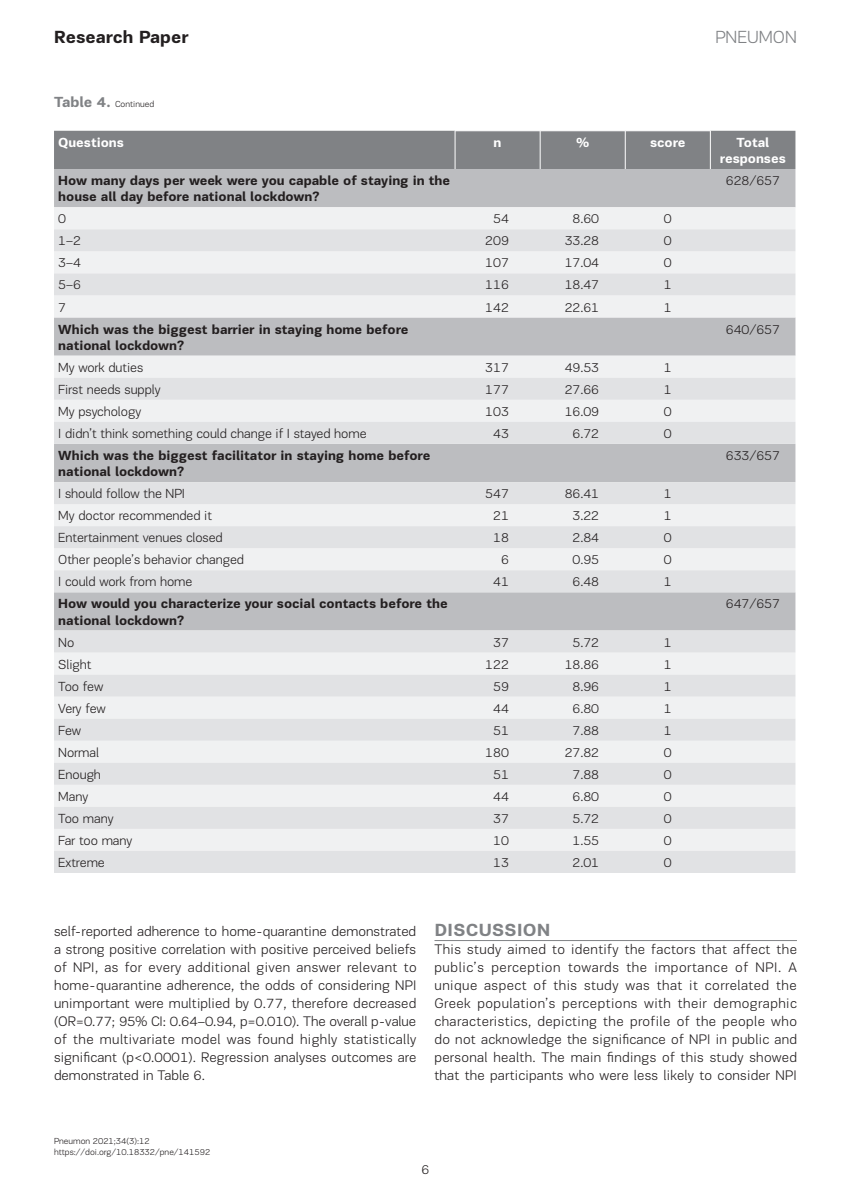
<style>
.page{position:relative;width:851px;height:1191px;background:#fff}
.page>*{position:absolute;margin:0;border:0;box-sizing:border-box;transform-origin:0 0}
.t1{font:700 18px "PF Encore Sans Pro";color:#231f20}
.t2{font:700 18px "PF Encore Sans Pro";letter-spacing:.02em;color:#808285}
.t3{font:300 18px "PF Encore Sans Pro";color:#808285}
.t4{font:300 14.25px/18px "PF Encore Sans Pro";letter-spacing:.01em;color:#231f20;text-align:justify}
.t5{font:300 13.5px "PF Encore Sans Pro";letter-spacing:-.005em;color:#231f20}
.t6{font:700 13.5px/16.2px "PF Encore Sans Pro";letter-spacing:-.005em;color:#231f20}
.t7{font:700 13.5px/16.2px "PF Encore Sans Pro";letter-spacing:-.005em;color:#fff;text-align:center}
.t8{font:300 9px/10.8px "PF Encore Sans Pro";color:#231f20}
.s1{font-weight:700;font-size:15px;color:#808285}
</style>
<div class="page">
<hr style="left:434px;top:940px;width:362px;height:1px;background:#808285">
<div style="left:54px;top:131px;width:741px;height:38px;background:#808285"></div>
<div style="left:54px;top:169px;width:741px;height:38px;background:#bcbdc0"></div>
<div style="left:54px;top:207px;width:741px;height:22px;background:#f0f1f2"></div>
<svg style="left:54px;top:229px;width:741px;height:644px"></svg>
<hr style="left:454px;top:131px;width:1px;height:38px;background:#fff">
<hr style="left:540px;top:131px;width:1px;height:38px;background:#fff">
<hr style="left:625px;top:131px;width:1px;height:38px;background:#fff">
<hr style="left:710px;top:131px;width:1px;height:38px;background:#fff">
<p class="t1" style="left:54px;top:26px;width:136px">Research Paper</p>
<p class="t3" style="left:715px;top:27px;width:83px">PNEUMON</p>
<p class="t8" style="left:54px;top:99px;width:102px"><span class="s1">Table 4.</span> Continued</p>
<p class="t7" style="left:58px;top:134px;width:67px">Questions</p>
<p class="t7" style="left:493px;top:134px;width:9px">n</p>
<p class="t7" style="left:576px;top:134px;width:14px">%</p>
<p class="t7" style="left:650px;top:134px;width:37px">score</p>
<p class="t7" style="left:719px;top:134px;width:67px">Total responses</p>
<p class="t6" style="left:58px;top:173px;width:393px">How many days per week were you capable of staying in the house all day before national lockdown?</p>
<p class="t5" style="left:725px;top:173px;width:56px">628/657</p>
<p class="t5" style="left:58px;top:211px;width:9px">0</p>
<p class="t5" style="left:493px;top:211px;width:17px">54</p>
<p class="t5" style="left:572px;top:211px;width:28px">8.60</p>
<p class="t5" style="left:663px;top:211px;width:9px">0</p>
<p class="t5" style="left:58px;top:233px;width:24px">1–2</p>
<p class="t5" style="left:485px;top:233px;width:25px">209</p>
<p class="t5" style="left:564px;top:233px;width:36px">33.28</p>
<p class="t5" style="left:663px;top:233px;width:9px">0</p>
<p class="t5" style="left:58px;top:255px;width:24px">3–4</p>
<p class="t5" style="left:485px;top:255px;width:25px">107</p>
<p class="t5" style="left:564px;top:255px;width:36px">17.04</p>
<p class="t5" style="left:663px;top:255px;width:9px">0</p>
<p class="t5" style="left:58px;top:277px;width:24px">5–6</p>
<p class="t5" style="left:485px;top:277px;width:25px">116</p>
<p class="t5" style="left:564px;top:277px;width:36px">18.47</p>
<p class="t5" style="left:663px;top:277px;width:9px">1</p>
<p class="t5" style="left:58px;top:299px;width:9px">7</p>
<p class="t5" style="left:485px;top:299px;width:25px">142</p>
<p class="t5" style="left:564px;top:299px;width:36px">22.61</p>
<p class="t5" style="left:663px;top:299px;width:9px">1</p>
<p class="t6" style="left:58px;top:321px;width:351px">Which was the biggest barrier in staying home before national lockdown?</p>
<p class="t5" style="left:725px;top:321px;width:56px">640/657</p>
<p class="t5" style="left:58px;top:359px;width:86px">My work duties</p>
<p class="t5" style="left:485px;top:359px;width:25px">317</p>
<p class="t5" style="left:564px;top:359px;width:36px">49.53</p>
<p class="t5" style="left:663px;top:359px;width:9px">1</p>
<p class="t5" style="left:58px;top:381px;width:104px">First needs supply</p>
<p class="t5" style="left:485px;top:381px;width:25px">177</p>
<p class="t5" style="left:564px;top:381px;width:36px">27.66</p>
<p class="t5" style="left:663px;top:381px;width:9px">1</p>
<p class="t5" style="left:58px;top:403px;width:84px">My psychology</p>
<p class="t5" style="left:485px;top:403px;width:25px">103</p>
<p class="t5" style="left:564px;top:403px;width:36px">16.09</p>
<p class="t5" style="left:663px;top:403px;width:9px">0</p>
<p class="t5" style="left:58px;top:425px;width:310px">I didn’t think something could change if I stayed home</p>
<p class="t5" style="left:493px;top:425px;width:17px">43</p>
<p class="t5" style="left:572px;top:425px;width:28px">6.72</p>
<p class="t5" style="left:663px;top:425px;width:9px">0</p>
<p class="t6" style="left:58px;top:447px;width:373px">Which was the biggest facilitator in staying home before national lockdown?</p>
<p class="t5" style="left:725px;top:447px;width:56px">633/657</p>
<p class="t5" style="left:58px;top:486px;width:128px">I should follow the NPI</p>
<p class="t5" style="left:485px;top:486px;width:25px">547</p>
<p class="t5" style="left:564px;top:486px;width:36px">86.41</p>
<p class="t5" style="left:663px;top:486px;width:9px">1</p>
<p class="t5" style="left:58px;top:508px;width:155px">My doctor recommended it</p>
<p class="t5" style="left:493px;top:508px;width:17px">21</p>
<p class="t5" style="left:572px;top:508px;width:28px">3.22</p>
<p class="t5" style="left:663px;top:508px;width:9px">1</p>
<p class="t5" style="left:58px;top:530px;width:166px">Entertainment venues closed</p>
<p class="t5" style="left:493px;top:530px;width:17px">18</p>
<p class="t5" style="left:572px;top:530px;width:28px">2.84</p>
<p class="t5" style="left:663px;top:530px;width:9px">0</p>
<p class="t5" style="left:58px;top:552px;width:187px">Other people’s behavior changed</p>
<p class="t5" style="left:501px;top:552px;width:9px">6</p>
<p class="t5" style="left:572px;top:552px;width:28px">0.95</p>
<p class="t5" style="left:663px;top:552px;width:9px">0</p>
<p class="t5" style="left:58px;top:574px;width:136px">I could work from home</p>
<p class="t5" style="left:493px;top:574px;width:17px">41</p>
<p class="t5" style="left:572px;top:574px;width:28px">6.48</p>
<p class="t5" style="left:663px;top:574px;width:9px">1</p>
<p class="t6" style="left:58px;top:596px;width:391px">How would you characterize your social contacts before the national lockdown?</p>
<p class="t5" style="left:725px;top:596px;width:56px">647/657</p>
<p class="t5" style="left:58px;top:634px;width:18px">No</p>
<p class="t5" style="left:493px;top:634px;width:17px">37</p>
<p class="t5" style="left:572px;top:634px;width:28px">5.72</p>
<p class="t5" style="left:663px;top:634px;width:9px">1</p>
<p class="t5" style="left:58px;top:656px;width:35px">Slight</p>
<p class="t5" style="left:485px;top:656px;width:25px">122</p>
<p class="t5" style="left:564px;top:656px;width:36px">18.86</p>
<p class="t5" style="left:663px;top:656px;width:9px">1</p>
<p class="t5" style="left:58px;top:678px;width:47px">Too few</p>
<p class="t5" style="left:493px;top:678px;width:17px">59</p>
<p class="t5" style="left:572px;top:678px;width:28px">8.96</p>
<p class="t5" style="left:663px;top:678px;width:9px">1</p>
<p class="t5" style="left:58px;top:700px;width:49px">Very few</p>
<p class="t5" style="left:493px;top:700px;width:17px">44</p>
<p class="t5" style="left:572px;top:700px;width:28px">6.80</p>
<p class="t5" style="left:663px;top:700px;width:9px">1</p>
<p class="t5" style="left:58px;top:722px;width:24px">Few</p>
<p class="t5" style="left:493px;top:722px;width:17px">51</p>
<p class="t5" style="left:572px;top:722px;width:28px">7.88</p>
<p class="t5" style="left:663px;top:722px;width:9px">1</p>
<p class="t5" style="left:58px;top:744px;width:42px">Normal</p>
<p class="t5" style="left:485px;top:744px;width:25px">180</p>
<p class="t5" style="left:564px;top:744px;width:36px">27.82</p>
<p class="t5" style="left:663px;top:744px;width:9px">0</p>
<p class="t5" style="left:58px;top:766px;width:44px">Enough</p>
<p class="t5" style="left:493px;top:766px;width:17px">51</p>
<p class="t5" style="left:572px;top:766px;width:28px">7.88</p>
<p class="t5" style="left:663px;top:766px;width:9px">0</p>
<p class="t5" style="left:58px;top:788px;width:32px">Many</p>
<p class="t5" style="left:493px;top:788px;width:17px">44</p>
<p class="t5" style="left:572px;top:788px;width:28px">6.80</p>
<p class="t5" style="left:663px;top:788px;width:9px">0</p>
<p class="t5" style="left:58px;top:810px;width:57px">Too many</p>
<p class="t5" style="left:493px;top:810px;width:17px">37</p>
<p class="t5" style="left:572px;top:810px;width:28px">5.72</p>
<p class="t5" style="left:663px;top:810px;width:9px">0</p>
<p class="t5" style="left:58px;top:832px;width:76px">Far too many</p>
<p class="t5" style="left:493px;top:832px;width:17px">10</p>
<p class="t5" style="left:572px;top:832px;width:28px">1.55</p>
<p class="t5" style="left:663px;top:832px;width:9px">0</p>
<p class="t5" style="left:58px;top:854px;width:48px">Extreme</p>
<p class="t5" style="left:493px;top:854px;width:17px">13</p>
<p class="t5" style="left:572px;top:854px;width:28px">2.01</p>
<p class="t5" style="left:663px;top:854px;width:9px">0</p>
<p class="t4" style="left:54px;top:922px;width:364px">self-reported adherence to home-quarantine demonstrated a strong positive correlation with positive perceived beliefs of NPI, as for every additional given answer relevant to home-quarantine adherence, the odds of considering NPI unimportant were multiplied by 0.77, therefore decreased (OR=0.77; 95% CI: 0.64–0.94, p=0.010). The overall p-value of the multivariate model was found highly statistically significant (p&lt;0.0001). Regression analyses outcomes are demonstrated in Table 6.</p>
<p class="t2" style="left:434px;top:919px;width:117px">DISCUSSION</p>
<p class="t4" style="left:434px;top:940px;width:364px">This study aimed to identify the factors that affect the public’s perception towards the importance of NPI. A unique aspect of this study was that it correlated the Greek population’s perceptions with their demographic characteristics, depicting the profile of the people who do not acknowledge the significance of NPI in public and personal health. The main findings of this study showed that the participants who were less likely to consider NPI</p>
<p class="t8" style="left:54px;top:1135px;width:158px">Pneumon 2021;34(3):12 https://doi.org/10.18332/pne/141592</p>
<p class="t5" style="left:421px;top:1161px;width:9px">6</p>
</div>
